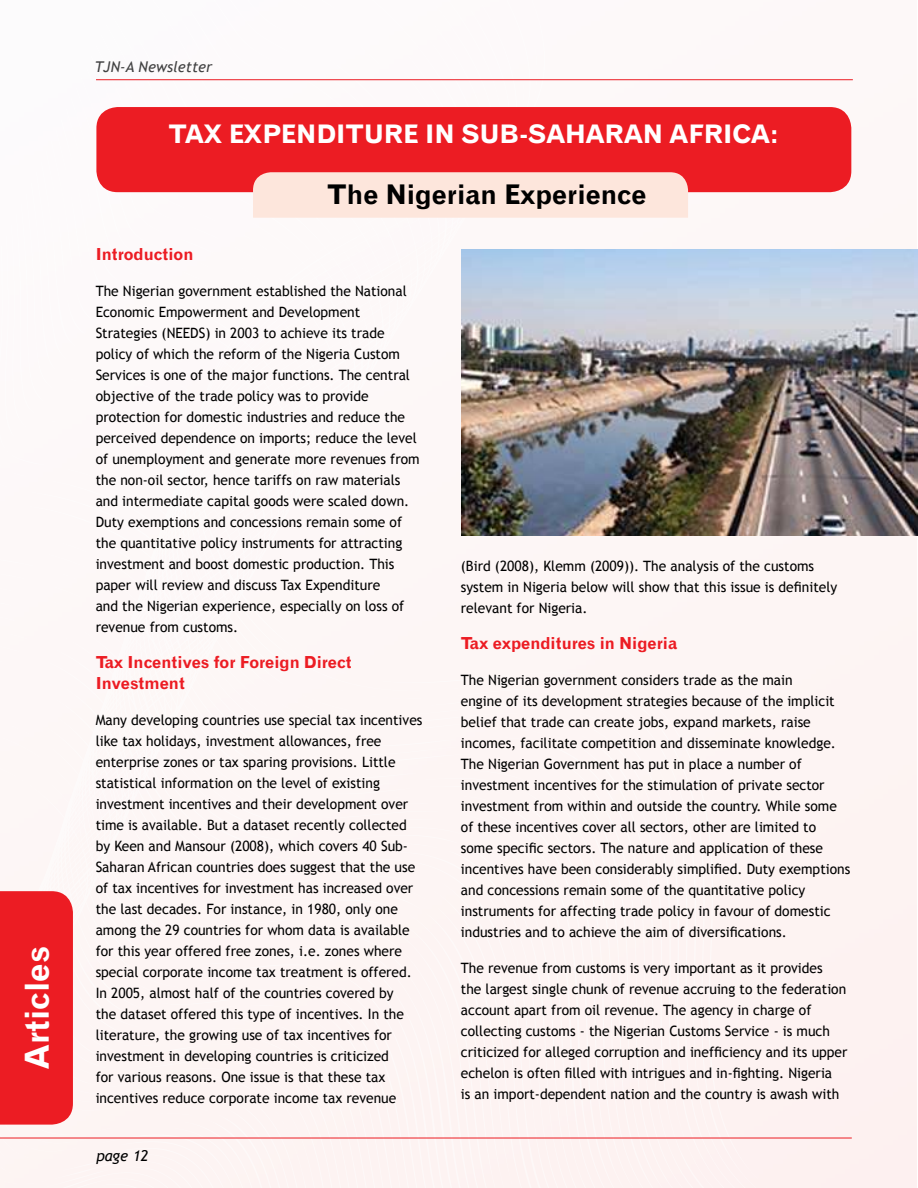
<style>
.page{position:relative;width:918px;height:1188px;background:#fff}
.page>*{position:absolute;margin:0;border:0;box-sizing:border-box;transform-origin:0 0}
.t1{font:33px "Gothic 720 BT Bold B";color:#fff}
.t2{font:27px "Gothic 720 BT Bold B";color:#000}
.t3{font:25.5px "Gothic 720 BT Bold B";color:#fff}
.t4{font:16.5px/21px "Gothic 720 BT Bold B";color:#ec1c23}
.t5{font:italic 15px "Trebuchet MS";color:#000}
.t6{font:italic 14.85px "Trebuchet MS";color:#414142}
.t7{font:14.25px/21px "Trebuchet MS";color:#000}
</style>
<div class="page">
<div style="left:702px;top:80px;width:215px;height:1108px;background:#fdf4f3"></div>
<div style="left:702px;top:679px;width:94px;height:509px;background:#fdf3f2"></div>
<div style="left:702px;top:687px;width:82px;height:501px;background:#fdf3f2"></div>
<div style="left:702px;top:693px;width:70px;height:495px;background:#fdf3f2"></div>
<div style="left:748px;top:743px;width:12px;height:445px;background:#fdf3f2"></div>
<div style="left:702px;top:708px;width:46px;height:480px;background:#fdf3f2"></div>
<div style="left:702px;top:721px;width:34px;height:467px;background:#fdf3f2"></div>
<div style="left:714px;top:733px;width:12px;height:455px;background:#fdf3f2"></div>
<div style="left:702px;top:727px;width:12px;height:461px;background:#fdf4f2"></div>
<div style="left:642px;top:80px;width:60px;height:1108px;background:#fdf5f4"></div>
<div style="left:642px;top:749px;width:49px;height:439px;background:#fdf4f2"></div>
<div style="left:642px;top:755px;width:38px;height:433px;background:#fdf4f3"></div>
<div style="left:642px;top:768px;width:27px;height:420px;background:#fdf4f2"></div>
<div style="left:642px;top:781px;width:17px;height:407px;background:#fdf3f2"></div>
<div style="left:642px;top:789px;width:7px;height:399px;background:#fdf3f2"></div>
<hr style="left:0;top:1138px;width:852px;height:1px;background:#ec1c23">
<hr style="left:96px;top:79px;width:757px;height:1px;background:#ec1c23">
<div style="left:96px;top:107px;width:755px;height:85px;background:#ec1c23;border-radius:21px"></div>
<svg style="left:96px;top:79px;width:592px;height:529px"></svg>
<img style="left:462px;top:249px;width:455px;height:286px">
<div style="left:0;top:636px;width:642px;height:552px;background:#fdf5f4"></div>
<h1 class="t1" style="left:24px;top:1069px;width:124px;rotate:-90deg">Articles</h1>
<p class="t6" style="left:95px;top:61px;width:119px">TJN-A Newsletter</p>
<h3 class="t3" style="left:169px;top:124px;width:612px">TAX EXPENDITURE IN SUB-SAHARAN AFRICA:</h3>
<h2 class="t2" style="left:327px;top:184px;width:321px">The Nigerian Experience</h2>
<p class="t4" style="left:96px;top:245px;width:99px">Introduction</p>
<p class="t7" style="left:96px;top:281px;width:325px">The Nigerian government established the National Economic Empowerment and Development Strategies (NEEDS) in 2003 to achieve its trade policy of which the reform of the Nigeria Custom Services is one of the major functions. The central objective of the trade policy was to provide protection for domestic industries and reduce the perceived dependence on imports; reduce the level of unemployment and generate more revenues from the non-oil sector, hence tariffs on raw materials and intermediate capital goods were scaled down.<br>Duty exemptions and concessions remain some of the quantitative policy instruments for attracting investment and boost domestic production. This paper will review and discuss Tax Expenditure<br>and the Nigerian experience, especially on loss of revenue from customs.</p>
<p class="t4" style="left:96px;top:653px;width:258px">Tax Incentives for Foreign Direct<br>Investment</p>
<p class="t7" style="left:96px;top:710px;width:328px">Many developing countries use special tax incentives like tax holidays, investment allowances, free enterprise zones or tax sparing provisions. Little statistical information on the level of existing investment incentives and their development over time is available. But a dataset recently collected by Keen and Mansour (2008), which covers 40 Sub-Saharan African countries does suggest that the use of tax incentives for investment has increased over the last decades. For instance, in 1980, only one among the 29 countries for whom data is available for this year offered free zones, i.e. zones where special corporate income tax treatment is offered.<br>In 2005, almost half of the countries covered by<br>the dataset offered this type of incentives. In the literature, the growing use of tax incentives for investment in developing countries is criticized<br>for various reasons. One issue is that these tax incentives reduce corporate income tax revenue</p>
<p class="t5" style="left:96px;top:1150px;width:33px">page</p>
<p class="t7" style="left:461px;top:556px;width:378px">(Bird (2008), Klemm (2009)). The analysis of the customs system in Nigeria below will show that this issue is definitely relevant for Nigeria.</p>
<p class="t4" style="left:461px;top:634px;width:218px">Tax expenditures in Nigeria</p>
<p class="t7" style="left:461px;top:670px;width:391px">The Nigerian government considers trade as the main<br>engine of its development strategies because of the implicit belief that trade can create jobs, expand markets, raise incomes, facilitate competition and disseminate knowledge.<br>The Nigerian Government has put in place a number of investment incentives for the stimulation of private sector investment from within and outside the country. While some of these incentives cover all sectors, other are limited to some specific sectors. The nature and application of these incentives have been considerably simplified. Duty exemptions and concessions remain some of the quantitative policy instruments for affecting trade policy in favour of domestic industries and to achieve the aim of diversifications.</p>
<p class="t7" style="left:461px;top:958px;width:388px">The revenue from customs is very important as it provides<br>the largest single chunk of revenue accruing to the federation account apart from oil revenue. The agency in charge of collecting customs - the Nigerian Customs Service - is much criticized for alleged corruption and inefficiency and its upper echelon is often filled with intrigues and in-fighting. Nigeria<br>is an import-dependent nation and the country is awash with</p>
</div>
